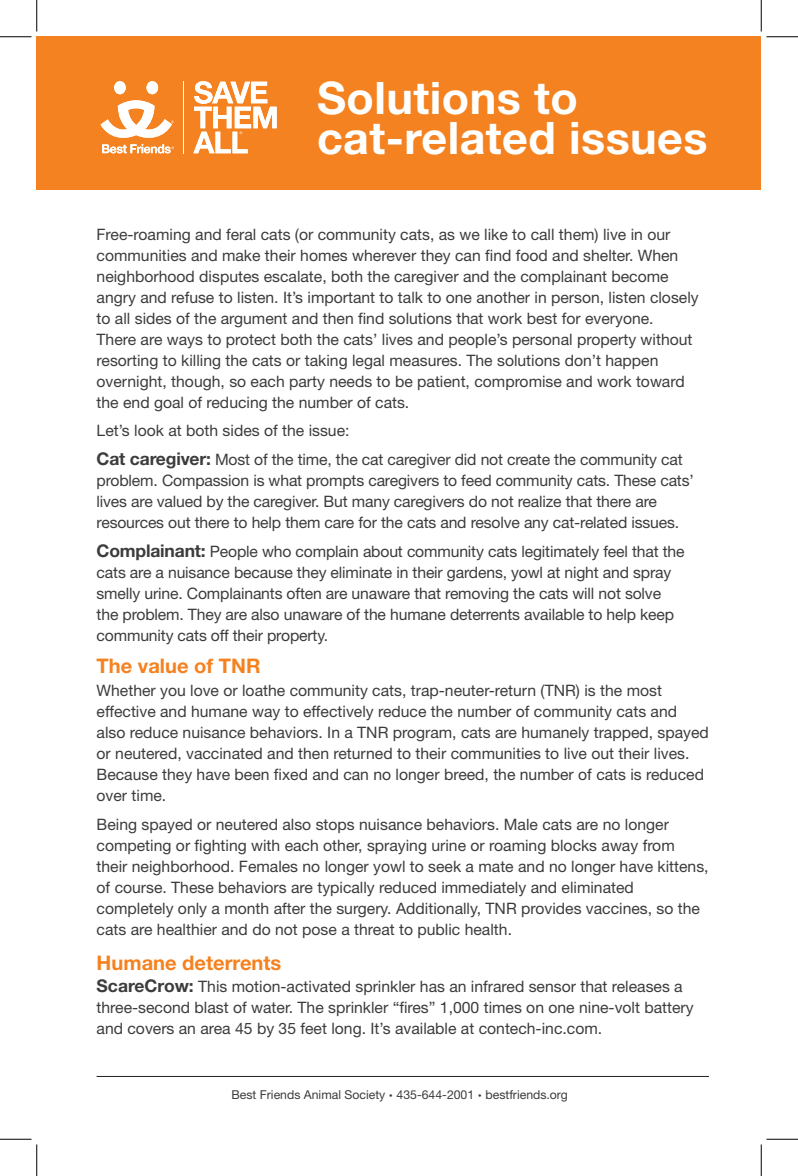
<style>
.page{position:relative;width:798px;height:1176px;background:#fff}
.page>*{position:absolute;margin:0;border:0;box-sizing:border-box;transform-origin:0 0}
.t1{font:700 44.8px/40.6px "Helvetica Neue LT Std";letter-spacing:.01em;color:#fff}
.t2{font:700 20.12px "Helvetica Neue LT Std";color:#f58220}
.t3{font:15.75px/21px "Helvetica Neue LT Std";color:#3c3c3d}
.t4{font:12.25px "Helvetica Neue LT Std";color:#3c3c3d}
.s1{font-weight:700;font-size:17.5px}
.s2{font-size:7px}
</style>
<div class="page">
<div style="left:37px;top:37px;width:724px;height:153px;background:#f58220"></div>
<hr style="left:97px;top:1076px;width:612px;height:1px;background:#231f20">
<hr style="left:183px;top:82px;width:1px;height:72px;background:#fff">
<div style="left:114px;top:81px;width:12px;height:13px;background:#fff;border-radius:50%"></div>
<div style="left:147px;top:81px;width:11px;height:13px;background:#fff;border-radius:50%"></div>
<svg style="left:101px;top:100px;width:73px;height:53px"></svg>
<svg style="left:193px;top:81px;width:84px;height:72px"></svg>
<hr style="left:0;top:36px;width:32px;height:1px;background:#000">
<hr style="left:766px;top:36px;width:32px;height:1px;background:#000">
<hr style="left:0;top:1139px;width:32px;height:1px;background:#000">
<hr style="left:766px;top:1139px;width:32px;height:1px;background:#000">
<hr style="left:36px;top:0;width:1px;height:32px;background:#000">
<hr style="left:36px;top:1144px;width:1px;height:32px;background:#000">
<hr style="left:761px;top:0;width:1px;height:32px;background:#000">
<hr style="left:761px;top:1144px;width:1px;height:32px;background:#000">
<p class="t1" style="left:317px;top:76px;width:392px">Solutions to cat-related issues</p>
<p class="t3" style="left:97px;top:223px;width:604px">Free-roaming and feral cats (or community cats, as we like to call them) live in our communities and make their homes wherever they can find food and shelter. When neighborhood disputes escalate, both the caregiver and the complainant become angry and refuse to listen. It’s important to talk to one another in person, listen closely to all sides of the argument and then find solutions that work best for everyone.<br>There are ways to protect both the cats’ lives and people’s personal property without resorting to killing the cats or taking legal measures. The solutions don’t happen overnight, though, so each party needs to be patient, compromise and work toward the end goal of reducing the number of cats.</p>
<p class="t3" style="left:97px;top:420px;width:254px">Let’s look at both sides of the issue:</p>
<p class="t3" style="left:97px;top:449px;width:599px"><span class="s1">Cat caregiver:</span> Most of the time, the cat caregiver did not create the community cat problem. Compassion is what prompts caregivers to feed community cats. These cats’ lives are valued by the caregiver. But many caregivers do not realize that there are resources out there to help them care for the cats and resolve any cat-related issues.</p>
<p class="t3" style="left:97px;top:541px;width:589px"><span class="s1">Complainant:</span> People who complain about community cats legitimately feel that the cats are a nuisance because they eliminate in their gardens, yowl at night and spray smelly urine. Complainants often are unaware that removing the cats will not solve the problem. They are also unaware of the humane deterrents available to help keep community cats off their property.</p>
<p class="t2" style="left:97px;top:654px;width:165px">The value of TNR</p>
<p class="t3" style="left:97px;top:680px;width:614px">Whether you love or loathe community cats, trap-neuter-return (TNR) is the most effective and humane way to effectively reduce the number of community cats and also reduce nuisance behaviors. In a TNR program, cats are humanely trapped, spayed or neutered, vaccinated and then returned to their communities to live out their lives.<br>Because they have been fixed and can no longer breed, the number of cats is reduced over time.</p>
<p class="t3" style="left:97px;top:814px;width:614px">Being spayed or neutered also stops nuisance behaviors. Male cats are no longer competing or fighting with each other, spraying urine or roaming blocks away from their neighborhood. Females no longer yowl to seek a mate and no longer have kittens, of course. These behaviors are typically reduced immediately and eliminated completely only a month after the surgery. Additionally, TNR provides vaccines, so the cats are healthier and do not pose a threat to public health.</p>
<p class="t2" style="left:97px;top:950px;width:186px">Humane deterrents</p>
<p class="t3" style="left:97px;top:976px;width:599px"><span class="s1">ScareCrow:</span> This motion-activated sprinkler has an infrared sensor that releases a three-second blast of water. The sprinkler “fires” 1,000 times on one nine-volt battery and covers an area 45 by 35 feet long. It’s available at contech-inc.com.</p>
<p class="t4" style="left:231px;top:1088px;width:338px">Best Friends Animal Society <span class="s2">•</span> 435-644-2001 <span class="s2">•</span> bestfriends.org</p>
</div>
